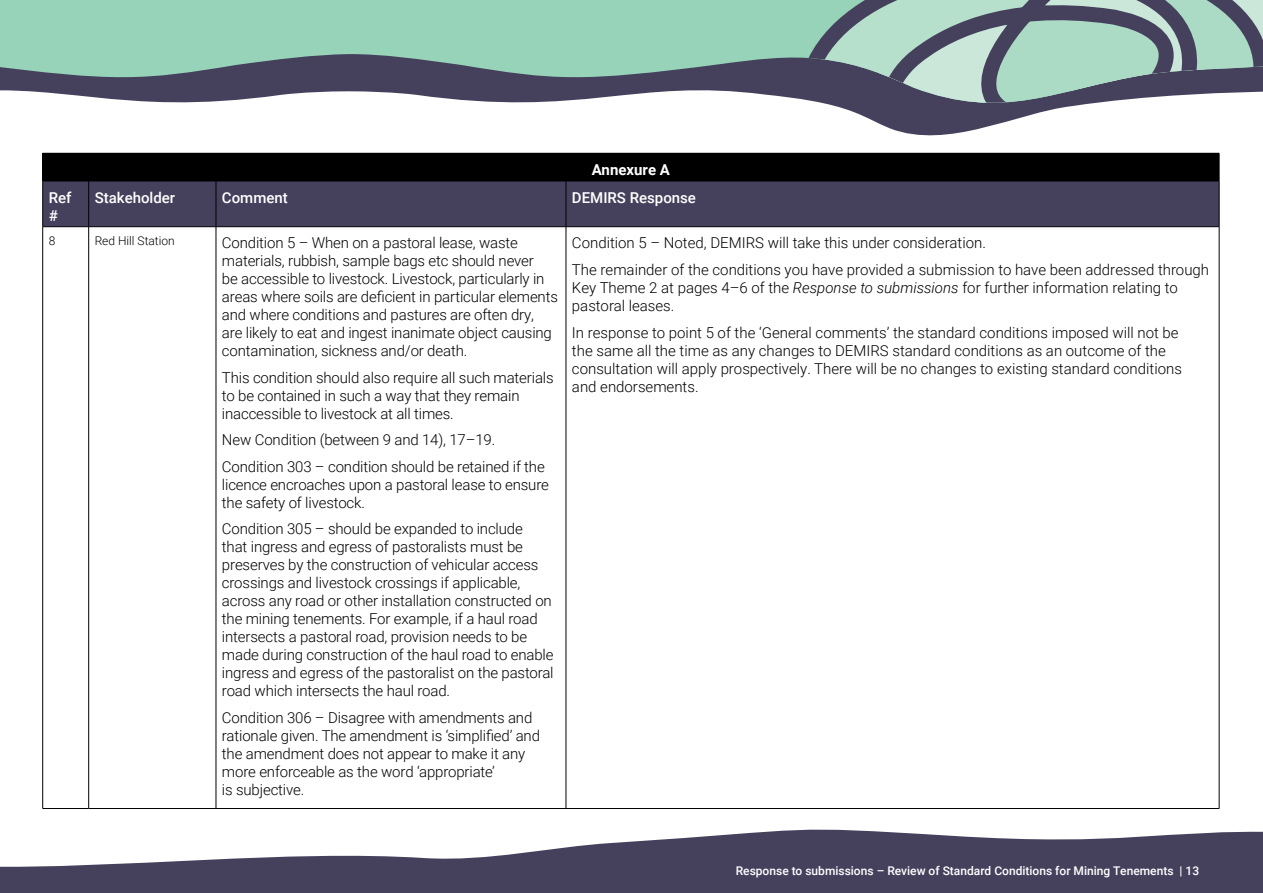
<style>
.page{position:relative;width:1263px;height:893px;background:#fff}
.page>*{position:absolute;margin:0;border:0;box-sizing:border-box;transform-origin:0 0}
.P_-_Paragraph_10pt{font:300 15px/18px "Roboto";letter-spacing:-.01em;color:#000}
.P_-_Paragraph_10pt-2{font:500 15px/18px "Roboto";color:#fff}
.P_-_Paragraph_10pt-3{font:700 15px "Roboto";color:#fff}
.t1{font:500 12px "Roboto";color:#fff}
.P_-_Paragraph_10pt-4{font:300 12px "Roboto";color:#000}
.s1{font-style:italic}
</style>
<div class="page">
<svg style="left:0;top:829px;width:1263px;height:64px;fill:#45415d"></svg>
<svg style="left:876px;top:122px;width:129px;height:14px;fill:#45415d"></svg>
<svg style="left:0;top:0;width:749px;height:103px;background:#87ada4"></svg>
<svg style="left:749px;top:0;width:514px;height:122px;background:#90a4a5"></svg>
<div style="left:43px;top:153px;width:1176px;height:28px;background:#000"></div>
<div style="left:43px;top:182px;width:1176px;height:44px;background:#45415d"></div>
<svg style="left:42px;top:153px;width:1px;height:28px"></svg>
<svg style="left:1219px;top:153px;width:1px;height:28px"></svg>
<hr style="left:43px;top:181px;width:46px;height:1px;background:#000">
<hr style="left:42px;top:181px;width:1px;height:46px;background:#000">
<hr style="left:89px;top:181px;width:127px;height:1px;background:#000">
<hr style="left:88px;top:181px;width:1px;height:46px;background:#000">
<hr style="left:216px;top:181px;width:350px;height:1px;background:#000">
<hr style="left:216px;top:181px;width:1px;height:46px;background:#000">
<hr style="left:566px;top:181px;width:653px;height:1px;background:#000">
<hr style="left:566px;top:181px;width:1px;height:46px;background:#000">
<hr style="left:1219px;top:181px;width:1px;height:46px;background:#000">
<hr style="left:43px;top:226px;width:46px;height:1px;background:#000">
<hr style="left:89px;top:226px;width:127px;height:1px;background:#000">
<hr style="left:216px;top:226px;width:350px;height:1px;background:#000">
<hr style="left:566px;top:226px;width:653px;height:1px;background:#000">
<hr style="left:42px;top:227px;width:1px;height:581px;background:#000">
<hr style="left:88px;top:227px;width:1px;height:581px;background:#000">
<hr style="left:216px;top:227px;width:1px;height:581px;background:#000">
<hr style="left:566px;top:227px;width:1px;height:581px;background:#000">
<hr style="left:1219px;top:227px;width:1px;height:581px;background:#000">
<hr style="left:43px;top:808px;width:46px;height:1px;background:#000">
<hr style="left:89px;top:808px;width:127px;height:1px;background:#000">
<hr style="left:216px;top:808px;width:350px;height:1px;background:#000">
<hr style="left:566px;top:808px;width:653px;height:1px;background:#000">
<h2 class="P_-_Paragraph_10pt-3" style="left:592px;top:159px;width:80px">Annexure A</h2>
<h2 class="P_-_Paragraph_10pt-2" style="left:49px;top:188px;width:24px">Ref #</h2>
<h2 class="P_-_Paragraph_10pt-2" style="left:95px;top:188px;width:82px">Stakeholder</h2>
<h2 class="P_-_Paragraph_10pt-2" style="left:222px;top:188px;width:67px">Comment</h2>
<h2 class="P_-_Paragraph_10pt-2" style="left:572px;top:188px;width:126px">DEMIRS Response</h2>
<h2 class="P_-_Paragraph_10pt-4" style="left:49px;top:233px;width:8px">8</h2>
<h2 class="P_-_Paragraph_10pt-4" style="left:95px;top:233px;width:82px">Red Hill Station</h2>
<h2 class="P_-_Paragraph_10pt" style="left:222px;top:234px;width:337px">Condition 5 – When on a pastoral lease, waste materials, rubbish, sample bags etc should never<br>be accessible to livestock. Livestock, particularly in areas where soils are deficient in particular elements and where conditions and pastures are often dry, are likely to eat and ingest inanimate object causing contamination, sickness and/or death.</h2>
<h2 class="P_-_Paragraph_10pt" style="left:222px;top:368px;width:333px">This condition should also require all such materials to be contained in such a way that they remain inaccessible to livestock at all times.</h2>
<h2 class="P_-_Paragraph_10pt" style="left:222px;top:431px;width:275px">New Condition (between 9 and 14), 17–19.</h2>
<h2 class="P_-_Paragraph_10pt" style="left:222px;top:457px;width:328px">Condition 303 – condition should be retained if the licence encroaches upon a pastoral lease to ensure the safety of livestock.</h2>
<h2 class="P_-_Paragraph_10pt" style="left:222px;top:520px;width:333px">Condition 305 – should be expanded to include<br>that ingress and egress of pastoralists must be preserves by the construction of vehicular access crossings and livestock crossings if applicable, across any road or other installation constructed on the mining tenements. For example, if a haul road intersects a pastoral road, provision needs to be made during construction of the haul road to enable ingress and egress of the pastoralist on the pastoral road which intersects the haul road.</h2>
<h2 class="P_-_Paragraph_10pt" style="left:222px;top:708px;width:320px">Condition 306 – Disagree with amendments and rationale given. The amendment is ‘simplified’ and the amendment does not appear to make it any more enforceable as the word ‘appropriate’<br>is subjective.</h2>
<h2 class="P_-_Paragraph_10pt" style="left:572px;top:234px;width:415px">Condition 5 – Noted, DEMIRS will take this under consideration.</h2>
<h2 class="P_-_Paragraph_10pt" style="left:572px;top:261px;width:639px">The remainder of the conditions you have provided a submission to have been addressed through<br>Key Theme 2 at pages 4–6 of the <span class="s1">Response to submissions</span> for further information relating to pastoral leases.</h2>
<h2 class="P_-_Paragraph_10pt" style="left:572px;top:324px;width:611px">In response to point 5 of the ‘General comments’ the standard conditions imposed will not be the same all the time as any changes to DEMIRS standard conditions as an outcome of the consultation will apply prospectively. There will be no changes to existing standard conditions and endorsements.</h2>
<p class="t1" style="left:736px;top:862px;width:465px">Response to submissions – Review of Standard Conditions for Mining Tenements | 13</p>
</div>
